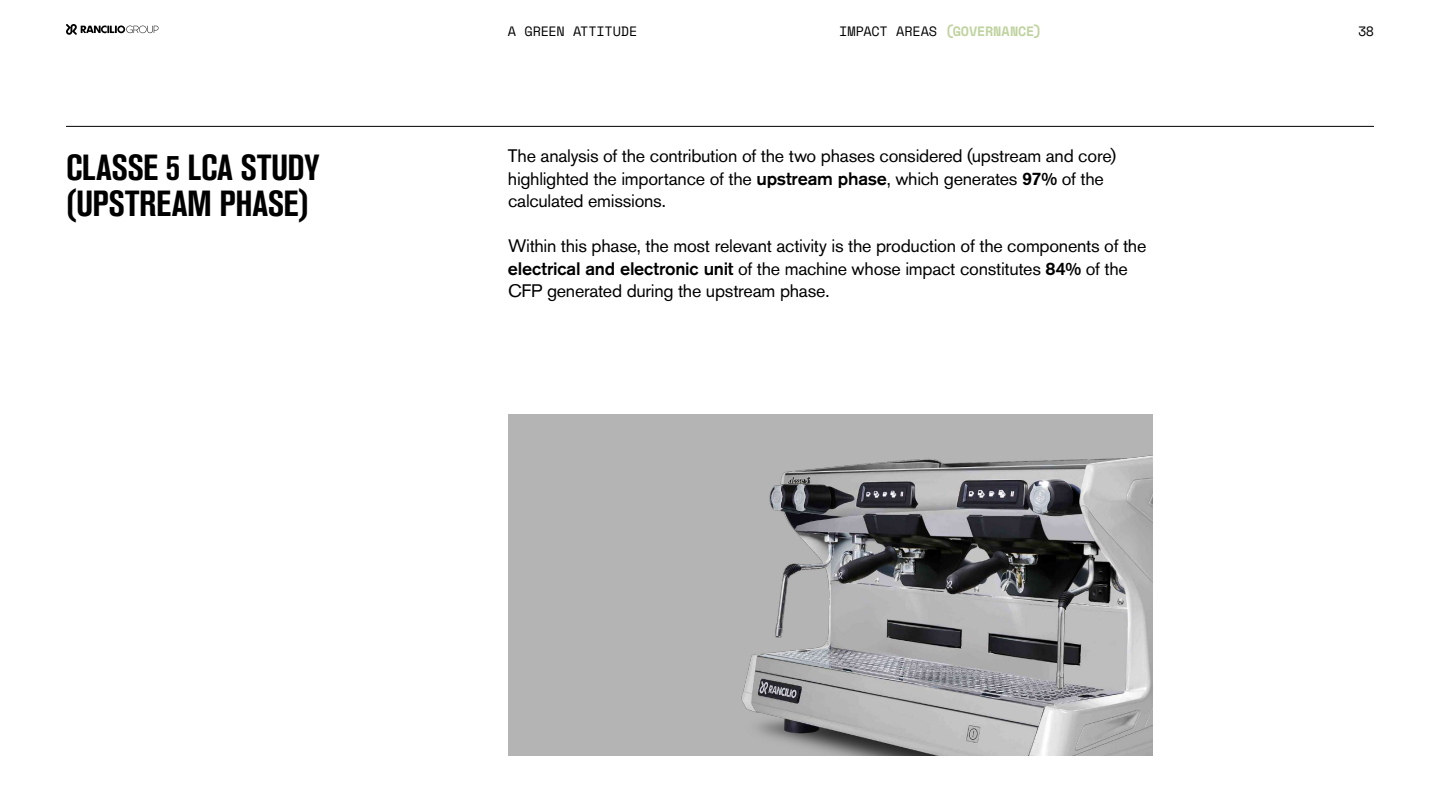
<style>
.page{position:relative;width:1440px;height:810px;background:#fff}
.page>*{position:absolute;margin:0;border:0;box-sizing:border-box;transform-origin:0 0}
.t1{font:700 condensed 36px/36px "Akzidenz Grotesk BQ";letter-spacing:-.01em;color:#000}
.t2{font:18px/22.5px "Akzidenz Grotesk Std";letter-spacing:-.015em;color:#000}
.t3{font:700 13.5px "Space Mono";letter-spacing:-.005em;color:#bfd29f}
.t4{font:13.5px "Space Mono";letter-spacing:-.015em;color:#000}
.s1{font-weight:400;color:#000}
.s2{font-weight:500}
</style>
<div class="page">
<svg style="left:66px;top:24px;width:92px;height:11px"></svg>
<hr style="left:66px;top:126px;width:1308px;height:1px;background:#000">
<div style="left:508px;top:414px;width:645px;height:342px;background:#b4b4b4"></div>
<img style="left:741px;top:455px;width:412px;height:301px">
<p class="t3" style="left:839px;top:21px;width:204px"><span class="s1">IMPACT AREAS</span> (GOVERNANCE)</p>
<p class="t4" style="left:508px;top:21px;width:131px">A GREEN ATTITUDE</p>
<p class="t4" style="left:1358px;top:21px;width:17px">38</p>
<h1 class="t1" style="left:66px;top:149px;width:255px">CLASSE 5 LCA STUDY (UPSTREAM PHASE)</h1>
<p class="t2" style="left:508px;top:144px;width:610px">The analysis of the contribution of the two phases considered (upstream and core) highlighted the importance of the <span class="s2">upstream phase</span>, which generates <span class="s2">97%</span> of the calculated emissions.</p>
<p class="t2" style="left:508px;top:234px;width:640px">Within this phase, the most relevant activity is the production of the components of the <span class="s2">electrical and electronic unit</span> of the machine whose impact constitutes <span class="s2">84%</span> of the<br>CFP generated during the upstream phase.</p>
</div>
